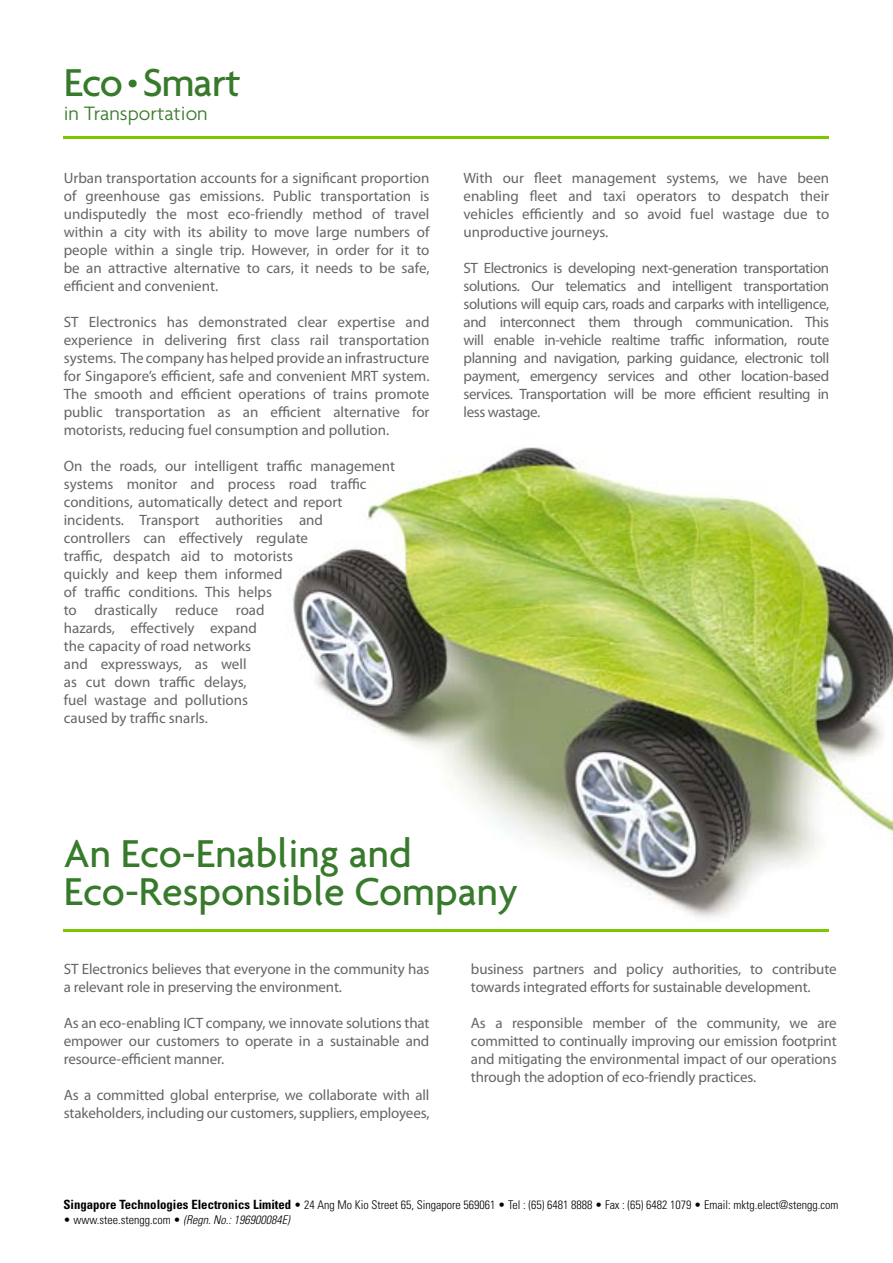
<style>
.page{position:relative;width:893px;height:1263px;background:#fff}
.page>*{position:absolute;margin:0;border:0;box-sizing:border-box;transform-origin:0 0}
.t1{font:500 42px/37.5px "Agenda";color:#377a2b}
.t2{font:500 42px "Agenda";letter-spacing:-.025em;color:#377a2b}
.t3{font:300 21px "Agenda";color:#377a2b}
.t4{font:15px/18px "Myriad Pro";letter-spacing:-.005em;color:#646567;text-align:justify}
.t5{font:300 condensed 12px "Univers";color:#000}
.s1{font-size:27px}
.s2{font-weight:700;font-size:12.75px}
.s3{font-style:italic}
</style>
<div class="page">
<img style="left:293px;top:447px;width:600px;height:471px">
<hr style="left:64px;top:136px;width:765px;height:3px;background:#7bc800">
<hr style="left:64px;top:929px;width:765px;height:3px;background:#7bc800">
<h1 class="t2" style="left:64px;top:57px;width:178px">Eco <span class="s1">•</span> Smart</h1>
<h2 class="t3" style="left:64px;top:101px;width:145px">in Transportation</h2>
<p class="t4" style="left:64px;top:168px;width:367px">Urban transportation accounts for a significant proportion of greenhouse gas emissions. Public transportation is undisputedly the most eco-friendly method of travel within a city with its ability to move large numbers of people within a single trip. However, in order for it to be an attractive alternative to cars, it needs to be safe, efficient and convenient.</p>
<p class="t4" style="left:64px;top:312px;width:367px">ST Electronics has demonstrated clear expertise and experience in delivering first class rail transportation systems. The company has helped provide an infrastructure for Singapore’s efficient, safe and convenient MRT system.<br>The smooth and efficient operations of trains promote public transportation as an efficient alternative for motorists, reducing fuel consumption and pollution.</p>
<p class="t4" style="left:64px;top:456px;width:333px;text-align:left">On the roads, our intelligent traffic management systems monitor and process road traffic conditions, automatically detect and report incidents. Transport authorities and<br>controllers can effectively regulate<br>traffic, despatch aid to motorists<br>quickly and keep them informed<br>of traffic conditions. This helps<br>to drastically reduce road<br>hazards, effectively expand<br>the capacity of road networks<br>and expressways, as well<br>as cut down traffic delays,<br>fuel wastage and pollutions<br>caused by traffic snarls.</p>
<p class="t4" style="left:463px;top:168px;width:367px">With our fleet management systems, we have been enabling fleet and taxi operators to despatch their vehicles efficiently and so avoid fuel wastage due to unproductive journeys.</p>
<p class="t4" style="left:463px;top:258px;width:367px">ST Electronics is developing next-generation transportation solutions. Our telematics and intelligent transportation solutions will equip cars, roads and carparks with intelligence, and interconnect them through communication. This will enable in-vehicle realtime traffic information, route planning and navigation, parking guidance, electronic toll payment, emergency services and other location-based services. Transportation will be more efficient resulting in less wastage.</p>
<h1 class="t1" style="left:64px;top:834px;width:456px">An Eco-Enabling and<br>Eco-Responsible Company</h1>
<p class="t4" style="left:64px;top:959px;width:367px">ST Electronics believes that everyone in the community has a relevant role in preserving the environment.</p>
<p class="t4" style="left:64px;top:1013px;width:367px">As an eco-enabling ICT company, we innovate solutions that empower our customers to operate in a sustainable and resource-efficient manner.</p>
<p class="t4" style="left:64px;top:1085px;width:367px">As a committed global enterprise, we collaborate with all stakeholders, including our customers, suppliers, employees,</p>
<p class="t4" style="left:471px;top:959px;width:367px">business partners and policy authorities, to contribute towards integrated efforts for sustainable development.</p>
<p class="t4" style="left:471px;top:1013px;width:367px">As a responsible member of the community, we are committed to continually improving our emission footprint and mitigating the environmental impact of our operations through the adoption of eco-friendly practices.</p>
<p class="t5" style="left:63px;top:1198px;width:776px"><span class="s2">Singapore Technologies Electronics Limited</span> • 24 Ang Mo Kio Street 65, Singapore 569061 • Tel : (65) 6481 8888 • Fax : (65) 6482 1079 • Email: mktg.elect@stengg.com</p>
<p class="t5" style="left:63px;top:1213px;width:228px">• www.stee.stengg.com • <span class="s3">(Regn. No.: 196900084E)</span></p>
</div>
